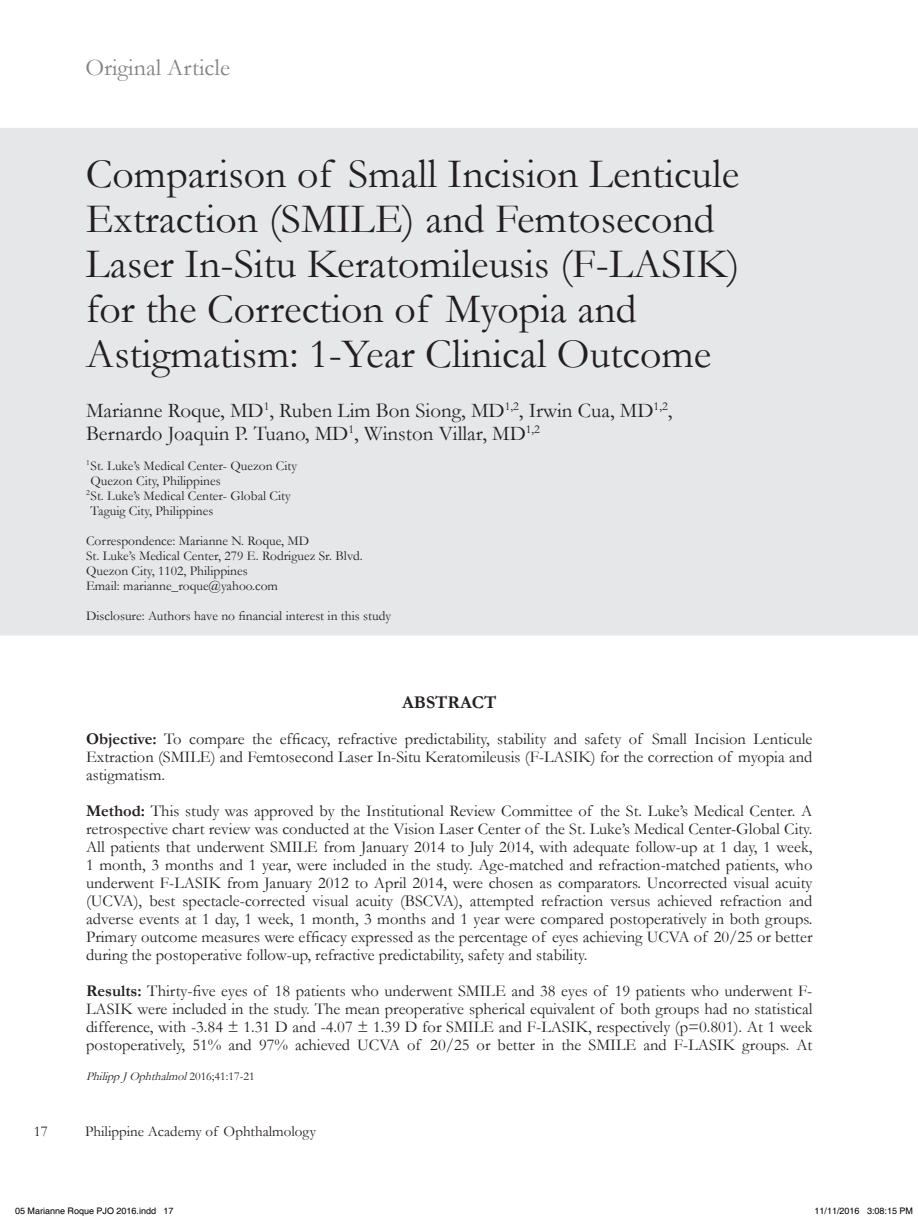
<style>
.page{position:relative;width:918px;height:1219px;background:#fff}
.page>*{position:absolute;margin:0;border:0;box-sizing:border-box;transform-origin:0 0}
.PJO_TITLE_2016{font:42px/45px "Garamond";color:#231f20}
.PJO_Heading_2016{font:24px "Garamond";color:#808285}
.PJO_WRITER_2016{font:21px "Garamond";color:#231f20}
.ABSTRACT_2016{font:700 18px "Garamond";color:#231f20}
.ABSTRACT_2016-2{font:16.5px/18px "Garamond";color:#231f20;text-align:justify}
.PJO_Page_Number{font:15px "Garamond";color:#231f20}
.PJO_HOSPITAL_2016{font:13.5px "Garamond";color:#231f20}
.ABSTRACT_2016-3{font:italic 12px "Garamond";color:#231f20}
.t1{font:9px "Helvetica";color:#000}
.s1{font-weight:700}
.s2{font-style:normal}
</style>
<div class="page">
<div style="left:0;top:128px;width:918px;height:507px;background:#e6e7e9"></div>
<p class="PJO_Heading_2016" style="left:85px;top:51px;width:146px">Original Article</p>
<p class="PJO_TITLE_2016" style="left:86px;top:150px;width:656px">Comparison of Small Incision Lenticule Extraction (SMILE) and Femtosecond Laser In-Situ Keratomileusis (F-LASIK) for the Correction of Myopia and Astigmatism: 1-Year Clinical Outcome</p>
<p class="PJO_WRITER_2016" style="left:86px;top:397px;width:588px">Marianne Roque, MD<sup>1</sup>, Ruben Lim Bon Siong, MD<sup>1,2</sup>, Irwin Cua, MD<sup>1,2</sup>,</p>
<p class="PJO_WRITER_2016" style="left:86px;top:419px;width:456px">Bernardo Joaquin P. Tuano, MD<sup>1</sup>, Winston Villar, MD<sup>1,2</sup></p>
<p class="PJO_HOSPITAL_2016" style="left:86px;top:457px;width:213px"><sup>1</sup>St. Luke’s Medical Center- Quezon City</p>
<p class="PJO_HOSPITAL_2016" style="left:91px;top:472px;width:132px">Quezon City, Philippines</p>
<p class="PJO_HOSPITAL_2016" style="left:86px;top:487px;width:206px"><sup>2</sup>St. Luke’s Medical Center- Global City</p>
<p class="PJO_HOSPITAL_2016" style="left:91px;top:502px;width:124px">Taguig City, Philippines</p>
<p class="PJO_HOSPITAL_2016" style="left:86px;top:532px;width:225px">Correspondence: Marianne N. Roque, MD</p>
<p class="PJO_HOSPITAL_2016" style="left:86px;top:547px;width:278px">St. Luke’s Medical Center, 279 E. Rodriguez Sr. Blvd.</p>
<p class="PJO_HOSPITAL_2016" style="left:86px;top:562px;width:163px">Quezon City, 1102, Philippines</p>
<p class="PJO_HOSPITAL_2016" style="left:86px;top:577px;width:193px">Email: marianne_roque@yahoo.com</p>
<p class="PJO_HOSPITAL_2016" style="left:86px;top:607px;width:307px">Disclosure: Authors have no financial interest in this study</p>
<p class="ABSTRACT_2016" style="left:402px;top:690px;width:96px">ABSTRACT</p>
<p class="ABSTRACT_2016-2" style="left:86px;top:729px;width:728px"><span class="s1">Objective:</span> To compare the efficacy, refractive predictability, stability and safety of Small Incision Lenticule Extraction (SMILE) and Femtosecond Laser In-Situ Keratomileusis (F-LASIK) for the correction of myopia and astigmatism.</p>
<p class="ABSTRACT_2016-2" style="left:86px;top:801px;width:728px"><span class="s1">Method:</span> This study was approved by the Institutional Review Committee of the St. Luke’s Medical Center. A retrospective chart review was conducted at the Vision Laser Center of the St. Luke’s Medical Center-Global City.<br>All patients that underwent SMILE from January 2014 to July 2014, with adequate follow-up at 1 day, 1 week,</p>
<p class="ABSTRACT_2016-2" style="left:86px;top:855px;width:728px">1 month, 3 months and 1 year, were included in the study. Age-matched and refraction-matched patients, who underwent F-LASIK from January 2012 to April 2014, were chosen as comparators. Uncorrected visual acuity (UCVA), best spectacle-corrected visual acuity (BSCVA), attempted refraction versus achieved refraction and adverse events at 1 day, 1 week, 1 month, 3 months and 1 year were compared postoperatively in both groups.<br>Primary outcome measures were efficacy expressed as the percentage of eyes achieving UCVA of 20/25 or better during the postoperative follow-up, refractive predictability, safety and stability.</p>
<p class="ABSTRACT_2016-2" style="left:86px;top:981px;width:728px"><span class="s1">Results:</span> Thirty-five eyes of 18 patients who underwent SMILE and 38 eyes of 19 patients who underwent F-LASIK were included in the study. The mean preoperative spherical equivalent of both groups had no statistical difference, with -3.84 ± 1.31 D and -4.07 ± 1.39 D for SMILE and F-LASIK, respectively (p=0.801). At 1 week postoperatively, 51% and 97% achieved UCVA of 20/25 or better in the SMILE and F-LASIK groups. At</p>
<p class="ABSTRACT_2016-3" style="left:86px;top:1068px;width:170px">PhilippJ Ophthalmol<span class="s2">2 0 1 6 ; 4 1 : 1 7 - 2 1</span></p>
<p class="PJO_Page_Number" style="left:34px;top:1121px;width:16px">17</p>
<p class="PJO_Page_Number" style="left:85px;top:1121px;width:233px">Philippine Academy of Ophthalmology</p>
<p class="t1" style="left:15px;top:1206px;width:160px">05 Marianne Roque PJO 2016.indd 17</p>
<p class="t1" style="left:814px;top:1206px;width:100px">11/11/2016 3:08:15 PM</p>
</div>
